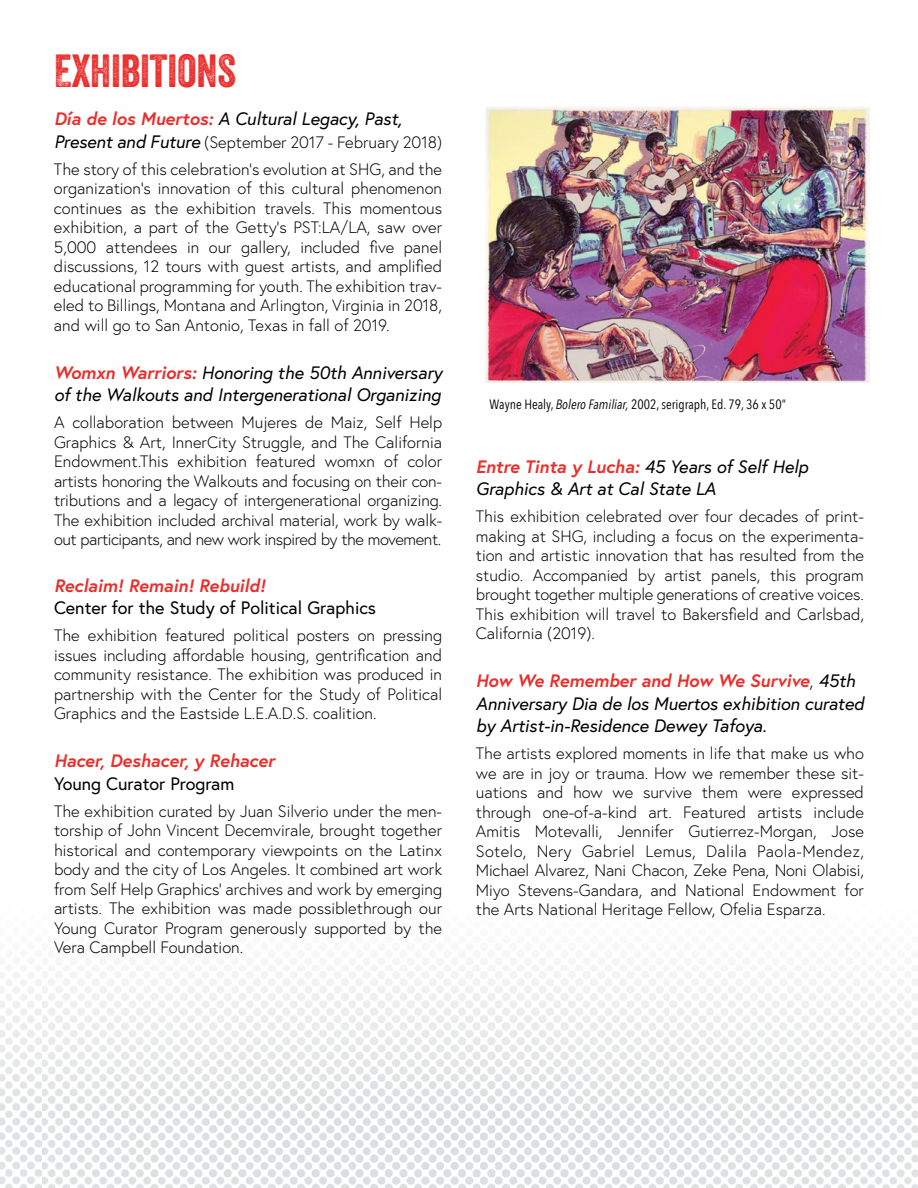
<style>
.page{position:relative;width:918px;height:1188px;background:#fff}
.page>*{position:absolute;margin:0;border:0;box-sizing:border-box;transform-origin:0 0}
.t1{font:45px "Veneer Two";color:#eb2e2c}
.t2{font:italic 18px/22.5px "Europa";color:#000}
.t3{font:18px "Europa";color:#000}
.t4{font:italic 700 18px "Europa";color:#eb2e2c}
.t5{font:300 16.5px/19.5px "Europa";color:#000;text-align:justify}
.t6{font:13.5px "Avenir Next Condensed";color:#000}
.s1{font-weight:700;color:#eb2e2c}
.s2{font-weight:400;font-style:italic;font-size:18px}
.s3{font-style:italic}
.s4{font-weight:300;font-style:normal}
</style>
<div class="page">
<img style="left:0;top:960px;width:918px;height:228px">
<img style="left:485px;top:107px;width:384px;height:276px">
<h1 class="t1" style="left:54px;top:44px;width:183px">EXHIBITIONS</h1>
<p class="t2" style="left:54px;top:107px;width:350px"><span class="s1">Día de los Muertos:</span> A Cultural Legacy, Past,</p>
<p class="t5" style="left:54px;top:128px;width:390px;line-height:27px"><span class="s2">Present and Future</span> (September 2017 - February 2018)<br>The story of this celebration’s evolution at SHG, and the</p>
<p class="t5" style="left:54px;top:178px;width:390px">organization’s innovation of this cultural phenomenon continues as the exhibition travels. This momentous exhibition, a part of the Getty’s PST:LA/LA, saw over 5,000 attendees in our gallery, included five panel discussions, 12 tours with guest artists, and amplified educational programming for youth. The exhibition trav&shy;eled to Billings, Montana and Arlington, Virginia in 2018, and will go to San Antonio, Texas in fall of 2019.</p>
<p class="t2" style="left:54px;top:361px;width:390px"><span class="s1">Womxn Warriors:</span> Honoring the 50th Anniversary of the Walkouts and Intergenerational Organizing</p>
<p class="t5" style="left:54px;top:412px;width:390px">A collaboration between Mujeres de Maiz, Self Help Graphics &amp; Art, InnerCity Struggle, and The California Endowment.This exhibition featured womxn of color artists honoring the Walkouts and focusing on their con&shy;tributions and a legacy of intergenerational organizing.<br>The exhibition included archival material, work by walk&shy;out participants, and new work inspired by the movement.</p>
<p class="t4" style="left:54px;top:573px;width:213px">Reclaim! Remain! Rebuild!</p>
<p class="t3" style="left:54px;top:596px;width:324px">Center for the Study of Political Graphics</p>
<p class="t5" style="left:54px;top:625px;width:390px">The exhibition featured political posters on pressing issues including affordable housing, gentrification and community resistance. The exhibition was produced in partnership with the Center for the Study of Political Graphics and the Eastside L.E.A.D.S. coalition.</p>
<p class="t4" style="left:54px;top:749px;width:222px">Hacer, Deshacer, y Rehacer</p>
<p class="t3" style="left:54px;top:772px;width:182px">Young Curator Program</p>
<p class="t5" style="left:54px;top:801px;width:390px">The exhibition curated by Juan Silverio under the men&shy;torship of John Vincent Decemvirale, brought together historical and contemporary viewpoints on the Latinx body and the city of Los Angeles. It combined art work from Self Help Graphics’ archives and work by emerging artists. The exhibition was made possiblethrough our Young Curator Program generously supported by the Vera Campbell Foundation.</p>
<p class="t6" style="left:490px;top:392px;width:298px">Wayne Healy, <span class="s3">Bolero Familiar,</span> 2002, serigraph, Ed. 79, 36 x 50”</p>
<p class="t2" style="left:476px;top:455px;width:334px"><span class="s1">Entre Tinta y Lucha:</span> 45 Years of Self Help<br>Graphics &amp; Art at Cal State LA</p>
<p class="t5" style="left:476px;top:507px;width:390px">This exhibition celebrated over four decades of print&shy;making at SHG, including a focus on the experimenta&shy;tion and artistic innovation that has resulted from the studio. Accompanied by artist panels, this program brought together multiple generations of creative voices.<br>This exhibition will travel to Bakersfield and Carlsbad, California (2019).</p>
<p class="t2" style="left:476px;top:669px;width:390px"><span class="s1">How We Remember and How We Survive</span><span class="s4">,</span> 45th<br>Anniversary Dia de los Muertos exhibition curated by Artist-in-Residence Dewey Tafoya.</p>
<p class="t5" style="left:476px;top:744px;width:390px">The artists explored moments in life that make us who we are in joy or trauma. How we remember these sit&shy;uations and how we survive them were expressed through one-of-a-kind art. Featured artists include Amitis Motevalli, Jennifer Gutierrez-Morgan, Jose Sotelo, Nery Gabriel Lemus, Dalila Paola-Mendez, Michael Alvarez, Nani Chacon, Zeke Pena, Noni Olabisi, Miyo Stevens-Gandara, and National Endowment for the Arts National Heritage Fellow, Ofelia Esparza.</p>
</div>
